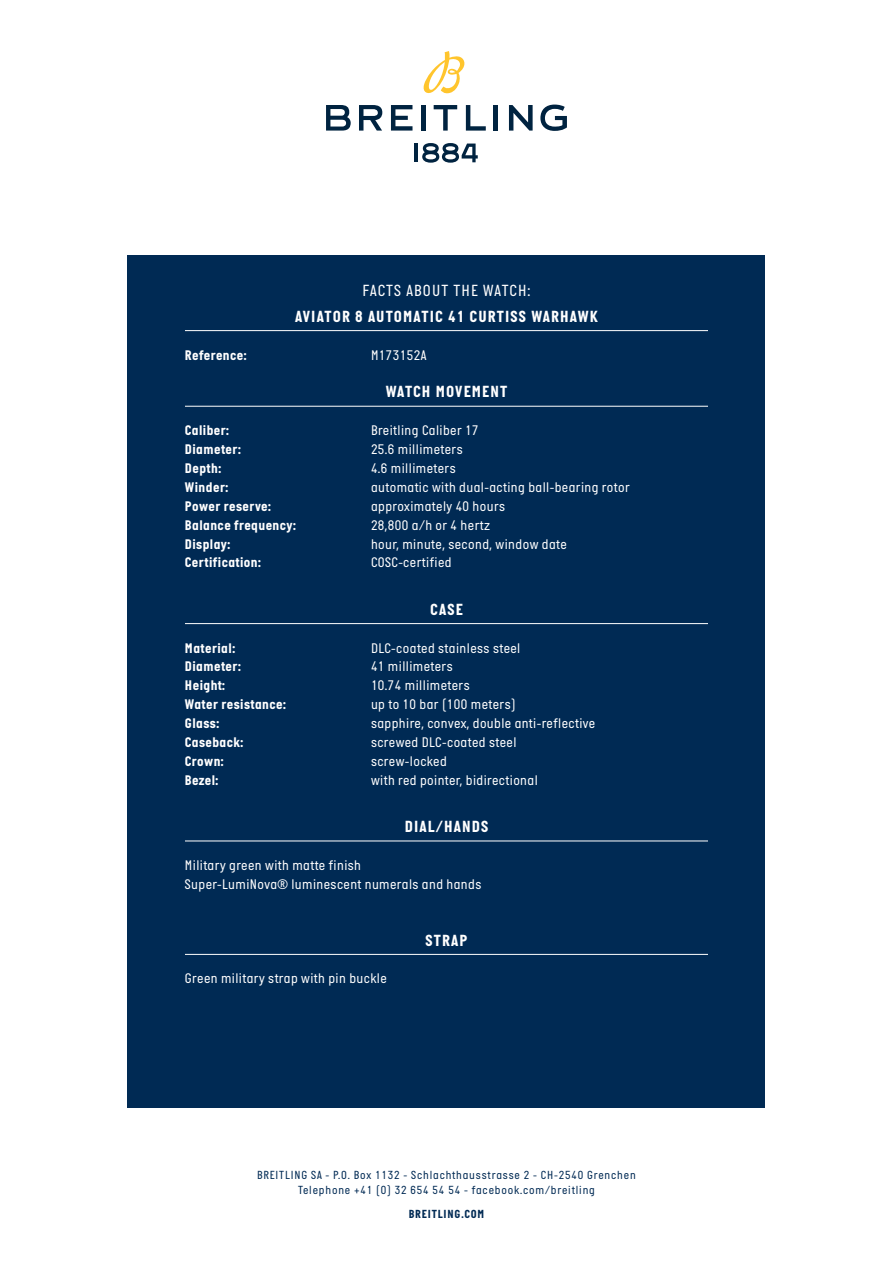
<style>
.page{position:relative;width:893px;height:1263px;background:#fff}
.page>*{position:absolute;margin:0;border:0;box-sizing:border-box;transform-origin:0 0}
.Head_Daten_bold_11pt{font:700 16.5px/25.5px "Italian Plate No 2";letter-spacing:.07em;color:#fff;text-align:center}
.Copy_Daten_bold_Tab{font:14.25px "Italian Plate No 2";letter-spacing:.03em;color:#fff}
.Copy_Daten_bold_Tab-2{font:700 14.25px "Italian Plate No 2";letter-spacing:.03em;color:#fff}
.t1{font:12px/14.4px "Italian Plate No 2";letter-spacing:.07em;color:#002a54;text-align:center}
.t2{font:700 12px "Italian Plate No 2";letter-spacing:.07em;color:#002a54}
.s1{font-weight:400}
</style>
<div class="page">
<div style="left:128px;top:255px;width:637px;height:852px;background:#002a54"></div>
<hr style="left:185px;top:330px;width:523px;height:1px;background:#fff">
<hr style="left:185px;top:406px;width:523px;height:1px;background:#fff">
<hr style="left:185px;top:623px;width:523px;height:1px;background:#fff">
<hr style="left:185px;top:840px;width:523px;height:1px;background:#fff">
<hr style="left:185px;top:954px;width:523px;height:1px;background:#fff">
<svg style="left:509px;top:105px;width:24px;height:26px"></svg>
<svg style="left:466px;top:105px;width:20px;height:26px"></svg>
<div style="left:493px;top:105px;width:5px;height:26px;background:#002340"></div>
<svg style="left:540px;top:105px;width:27px;height:26px"></svg>
<svg style="left:326px;top:105px;width:25px;height:26px"></svg>
<svg style="left:359px;top:105px;width:23px;height:26px"></svg>
<svg style="left:391px;top:105px;width:21px;height:26px"></svg>
<hr style="left:421px;top:105px;width:4px;height:26px;background:#002340">
<svg style="left:434px;top:105px;width:23px;height:26px"></svg>
<svg style="left:423px;top:51px;width:42px;height:43px"></svg>
<hr style="left:414px;top:144px;width:4px;height:18px;background:#002340">
<svg style="left:422px;top:143px;width:56px;height:20px"></svg>
<p class="Head_Daten_bold_11pt" style="left:295px;top:278px;width:304px"><span class="s1">FACTS ABOUT THE WATCH:<br></span>AVIATOR 8 AUTOMATIC 41 CURTISS WARHAWK</p>
<p class="Copy_Daten_bold_Tab-2" style="left:185px;top:347px;width:63px">Reference:</p>
<p class="Copy_Daten_bold_Tab" style="left:371px;top:347px;width:57px">M173152A</p>
<p class="Head_Daten_bold_11pt" style="left:386px;top:379px;width:123px">WATCH MOVEMENT</p>
<p class="Copy_Daten_bold_Tab-2" style="left:185px;top:423px;width:46px">Caliber:</p>
<p class="Copy_Daten_bold_Tab" style="left:371px;top:423px;width:109px">Breitling Caliber 17</p>
<p class="Copy_Daten_bold_Tab-2" style="left:185px;top:441px;width:57px">Diameter:</p>
<p class="Copy_Daten_bold_Tab" style="left:371px;top:441px;width:93px">25.6 millimeters</p>
<p class="Copy_Daten_bold_Tab-2" style="left:185px;top:460px;width:38px">Depth:</p>
<p class="Copy_Daten_bold_Tab" style="left:371px;top:460px;width:86px">4.6 millimeters</p>
<p class="Copy_Daten_bold_Tab-2" style="left:185px;top:479px;width:45px">Winder:</p>
<p class="Copy_Daten_bold_Tab" style="left:371px;top:479px;width:260px">automatic with dual-acting ball-bearing rotor</p>
<p class="Copy_Daten_bold_Tab-2" style="left:185px;top:498px;width:87px">Power reserve:</p>
<p class="Copy_Daten_bold_Tab" style="left:371px;top:498px;width:136px">approximately 40 hours</p>
<p class="Copy_Daten_bold_Tab-2" style="left:185px;top:517px;width:112px">Balance frequency:</p>
<p class="Copy_Daten_bold_Tab" style="left:371px;top:517px;width:121px">28,800 a/h or 4 hertz</p>
<p class="Copy_Daten_bold_Tab-2" style="left:185px;top:536px;width:47px">Display:</p>
<p class="Copy_Daten_bold_Tab" style="left:371px;top:536px;width:197px">hour, minute, second, window date</p>
<p class="Copy_Daten_bold_Tab-2" style="left:185px;top:555px;width:77px">Certification:</p>
<p class="Copy_Daten_bold_Tab" style="left:371px;top:555px;width:82px">COSC-certified</p>
<p class="Head_Daten_bold_11pt" style="left:430px;top:596px;width:34px">CASE</p>
<p class="Copy_Daten_bold_Tab-2" style="left:185px;top:640px;width:52px">Material:</p>
<p class="Copy_Daten_bold_Tab" style="left:371px;top:640px;width:151px">DLC-coated stainless steel</p>
<p class="Copy_Daten_bold_Tab-2" style="left:185px;top:659px;width:57px">Diameter:</p>
<p class="Copy_Daten_bold_Tab" style="left:371px;top:659px;width:83px">41 millimeters</p>
<p class="Copy_Daten_bold_Tab-2" style="left:185px;top:678px;width:42px">Height:</p>
<p class="Copy_Daten_bold_Tab" style="left:371px;top:678px;width:100px">10.74 millimeters</p>
<p class="Copy_Daten_bold_Tab-2" style="left:185px;top:697px;width:102px">Water resistance:</p>
<p class="Copy_Daten_bold_Tab" style="left:371px;top:697px;width:146px">up to 10 bar (100 meters)</p>
<p class="Copy_Daten_bold_Tab-2" style="left:185px;top:716px;width:36px">Glass:</p>
<p class="Copy_Daten_bold_Tab" style="left:371px;top:716px;width:226px">sapphire, convex, double anti-reflective</p>
<p class="Copy_Daten_bold_Tab-2" style="left:185px;top:734px;width:60px">Caseback:</p>
<p class="Copy_Daten_bold_Tab" style="left:371px;top:734px;width:147px">screwed DLC-coated steel</p>
<p class="Copy_Daten_bold_Tab-2" style="left:185px;top:753px;width:40px">Crown:</p>
<p class="Copy_Daten_bold_Tab" style="left:371px;top:753px;width:77px">screw-locked</p>
<p class="Copy_Daten_bold_Tab-2" style="left:185px;top:772px;width:35px">Bezel:</p>
<p class="Copy_Daten_bold_Tab" style="left:371px;top:772px;width:168px">with red pointer, bidirectional</p>
<p class="Head_Daten_bold_11pt" style="left:405px;top:814px;width:85px">DIAL/HANDS</p>
<p class="Copy_Daten_bold_Tab" style="left:185px;top:857px;width:178px">Military green with matte finish</p>
<p class="Copy_Daten_bold_Tab" style="left:185px;top:876px;width:298px">Super-LumiNova® luminescent numerals and hands</p>
<p class="Copy_Daten_bold_Tab" style="left:185px;top:971px;width:203px">Green military strap with pin buckle</p>
<p class="Head_Daten_bold_11pt" style="left:426px;top:927px;width:43px">STRAP</p>
<p class="t1" style="left:257px;top:1168px;width:380px">BREITLING SA - P.O. Box 1132 - Schlachthausstrasse 2 - CH-2540 Grenchen<br>Telephone +41 (0) 32 654 54 54 - facebook.com/breitling</p>
<p class="t2" style="left:409px;top:1207px;width:77px">BREITLING.COM</p>
</div>
